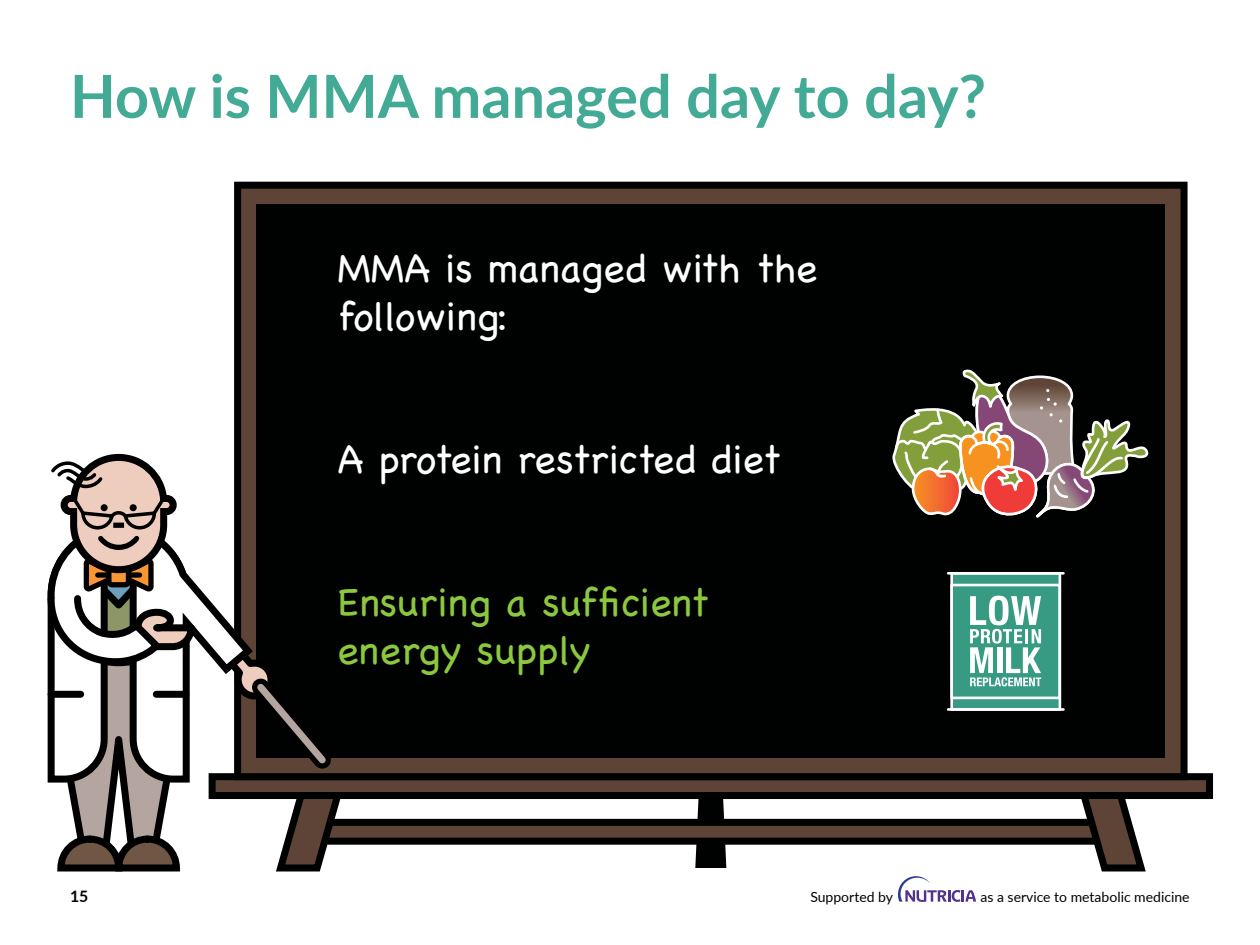
<style>
.page{position:relative;width:1260px;height:945px;background:#fff}
.page>*{position:absolute;margin:0;border:0;box-sizing:border-box;transform-origin:0 0}
.t1{font:700 59.5px "Lato";color:#43aa95}
.t2{font:300 40.25px/48.3px "Chalkboard SE";color:#8cc740}
.t3{font:300 40.25px/48.3px "Chalkboard SE";color:#fff}
.t4{font:300 40.25px "Chalkboard SE";letter-spacing:-.02em;color:#fff}
.t5{font:700 15.75px "Lato";color:#000}
.t6{font:14px "Lato";color:#000}
</style>
<div class="page">
<svg style="left:898px;top:876px;width:78px;height:26px"></svg>
<svg style="left:695px;top:799px;width:31px;height:69px"></svg>
<div style="left:212px;top:777px;width:998px;height:19px;background:#5d4436"></div>
<div style="left:209px;top:773px;width:1004px;height:26px;border:7px solid #000101"></div>
<div style="left:238px;top:185px;width:946px;height:592px;background:#5d4436"></div>
<div style="left:234px;top:182px;width:954px;height:598px;border:7px solid #000101"></div>
<div style="left:256px;top:204px;width:909px;height:554px;background:#000101"></div>
<div style="left:309px;top:822px;width:804px;height:19px;background:#5d4436"></div>
<div style="left:306px;top:819px;width:810px;height:26px;border:7px solid #000101"></div>
<svg style="left:1075px;top:791px;width:75px;height:81px"></svg>
<svg style="left:892px;top:370px;width:257px;height:205px"></svg>
<svg style="left:952px;top:573px;width:108px;height:136px;background:#48a38d"></svg>
<div style="left:950px;top:572px;width:111px;height:139px;border:3px solid #fff"></div>
<hr style="left:948px;top:708px;width:115px;height:3px;background:#fff">
<hr style="left:948px;top:572px;width:115px;height:3px;background:#fff">
<svg style="left:950px;top:584px;width:112px;height:114px;background:#75b9a9"></svg>
<svg style="left:47px;top:450px;width:299px;height:422px"></svg>
<div style="left:156px;top:691px;width:30px;height:7px;background:#000"></div>
<div style="left:51px;top:691px;width:30px;height:7px;background:#000"></div>
<h1 class="t1" style="left:70px;top:52px;width:918px">How is MMA managed day to day?</h1>
<h2 class="t3" style="left:337px;top:242px;width:481px">MMA is managed with the following:</h2>
<h2 class="t4" style="left:337px;top:424px;width:445px">A protein restricted diet</h2>
<h2 class="t2" style="left:337px;top:575px;width:373px">Ensuring a sufficient energy supply</h2>
<p class="t5" style="left:70px;top:884px;width:20px">15</p>
<p class="t6" style="left:810px;top:887px;width:84px">Supported by</p>
<p class="t6" style="left:980px;top:887px;width:211px">as a service to metabolic medicine</p>
</div>
